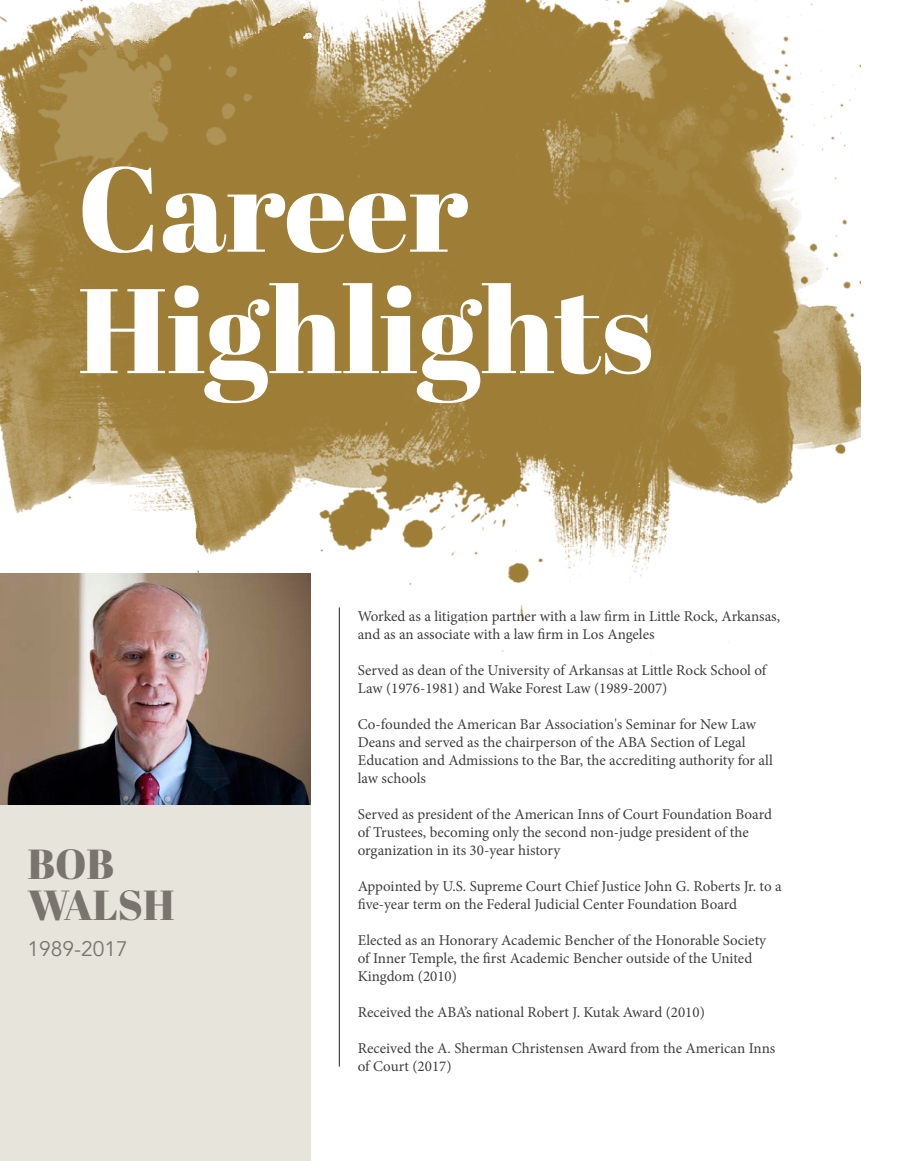
<style>
.page{position:relative;width:918px;height:1161px;background:#fff}
.page>*{position:absolute;margin:0;border:0;box-sizing:border-box;transform-origin:0 0}
.t1{font:120px/121.5px "Abril Fatface";color:#fff}
.t2{font:42px/40.5px "Abril Fatface";color:#7a746e}
.t3{font:21px "Avenir";color:#7a746e}
.t4{font:15px/18px "Minion Pro";color:#3e3e3f}
</style>
<div class="page">
<img style="left:0;top:0;width:861px;height:1161px">
<div style="left:0;top:574px;width:310px;height:587px;background:#e7e4dc"></div>
<img style="left:0;top:574px;width:310px;height:230px">
<hr style="left:339px;top:608px;width:1px;height:458px;background:#231f20">
<h1 class="t1" style="left:78px;top:145px;width:577px">Career<br>Highlights</h1>
<h2 class="t2" style="left:27px;top:843px;width:149px">BOB<br>WALSH</h2>
<h3 class="t3" style="left:27px;top:936px;width:102px">1989-2017</h3>
<p class="t4" style="left:358px;top:607px;width:424px">Worked as a litigation partner with a law firm in Little Rock, Arkansas, and as an associate with a law firm in Los Angeles</p>
<p class="t4" style="left:358px;top:661px;width:410px">Served as dean of the University of Arkansas at Little Rock School of<br>Law (1976-1981) and Wake Forest Law (1989-2007)</p>
<p class="t4" style="left:358px;top:715px;width:417px">Co-founded the American Bar Association's Seminar for New Law Deans and served as the chairperson of the ABA Section of Legal Education and Admissions to the Bar, the accrediting authority for all law schools</p>
<p class="t4" style="left:358px;top:805px;width:416px">Served as president of the American Inns of Court Foundation Board of Trustees, becoming only the second non-judge president of the organization in its 30-year history</p>
<p class="t4" style="left:358px;top:877px;width:426px">Appointed by U.S. Supreme Court Chief Justice John G. Roberts Jr. to a five-year term on the Federal Judicial Center Foundation Board</p>
<p class="t4" style="left:358px;top:931px;width:410px">Elected as an Honorary Academic Bencher of the Honorable Society of Inner Temple, the first Academic Bencher outside of the United<br>Kingdom (2010)</p>
<p class="t4" style="left:358px;top:1003px;width:349px">Received the ABA’s national Robert J. Kutak Award (2010)</p>
<p class="t4" style="left:358px;top:1039px;width:419px">Received the A. Sherman Christensen Award from the American Inns of Court (2017)</p>
</div>
